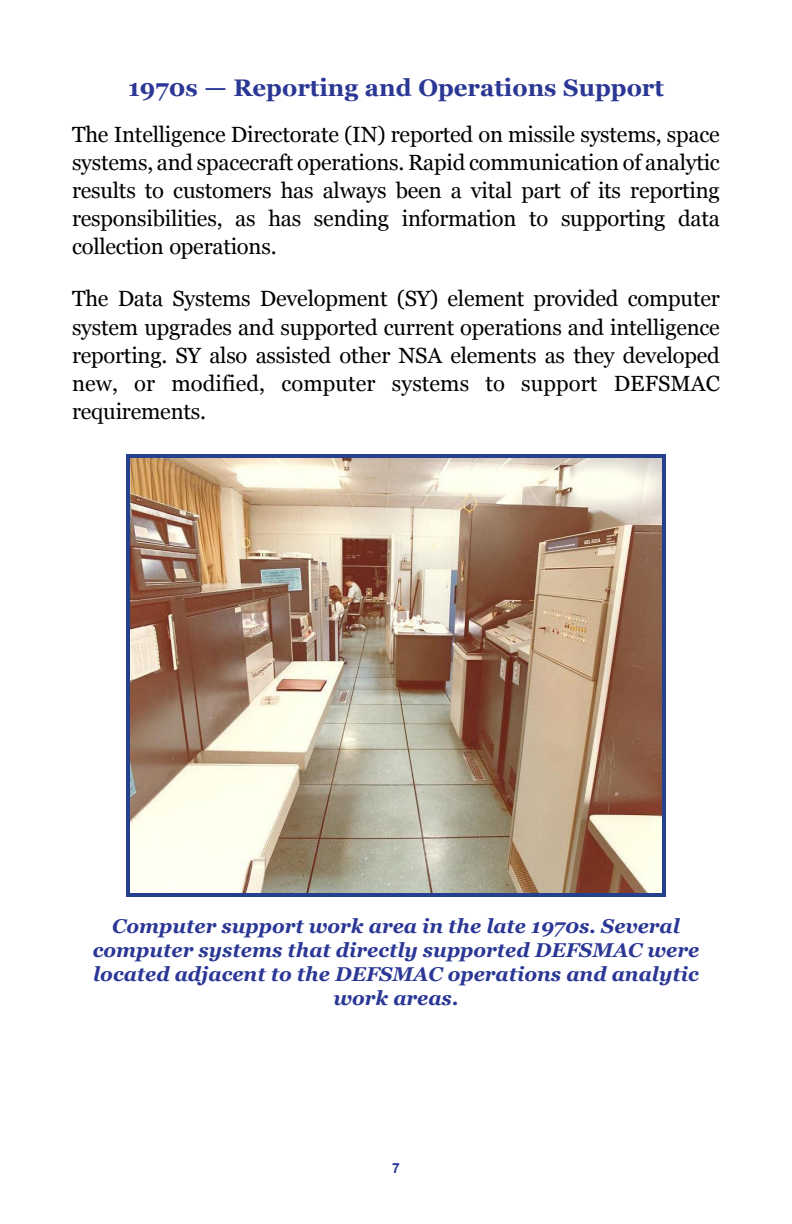
<style>
.page{position:relative;width:792px;height:1224px;background:#fff}
.page>*{position:absolute;margin:0;border:0;box-sizing:border-box;transform-origin:0 0}
.t1{font:700 24px "Georgia";color:#2b3795}
.t2{font:22px/28px "Georgia";letter-spacing:-.01em;color:#000;text-align:justify}
.t3{font:italic 700 20px/24px "Georgia";color:#2b3795;text-align:center}
.t4{font:700 14px "Arial";color:#2b3795}
</style>
<div class="page">
<img style="left:131px;top:459px;width:530px;height:433px">
<div style="left:126px;top:454px;width:540px;height:443px;border:4px solid #25408f"></div>
<p class="t1" style="left:128px;top:74px;width:537px">1970s — Reporting and Operations Support</p>
<p class="t2" style="left:72px;top:120px;width:649px">The Intelligence Directorate (IN) reported on missile systems, space systems, and spacecraft operations. Rapid communication of analytic results to customers has always been a vital part of its reporting responsibilities, as has sending information to supporting data collection operations.</p>
<p class="t2" style="left:72px;top:285px;width:649px">The Data Systems Development (SY) element provided computer system upgrades and supported current operations and intelligence reporting. SY also assisted other NSA elements as they developed new, or modified, computer systems to support DEFSMAC requirements.</p>
<p class="t3" style="left:93px;top:914px;width:608px">Computer support work area in the late 1970s. Several computer systems that directly supported DEFSMAC were located adjacent to the DEFSMAC operations and analytic work areas.</p>
<p class="t4" style="left:392px;top:1159px;width:9px">7</p>
</div>
